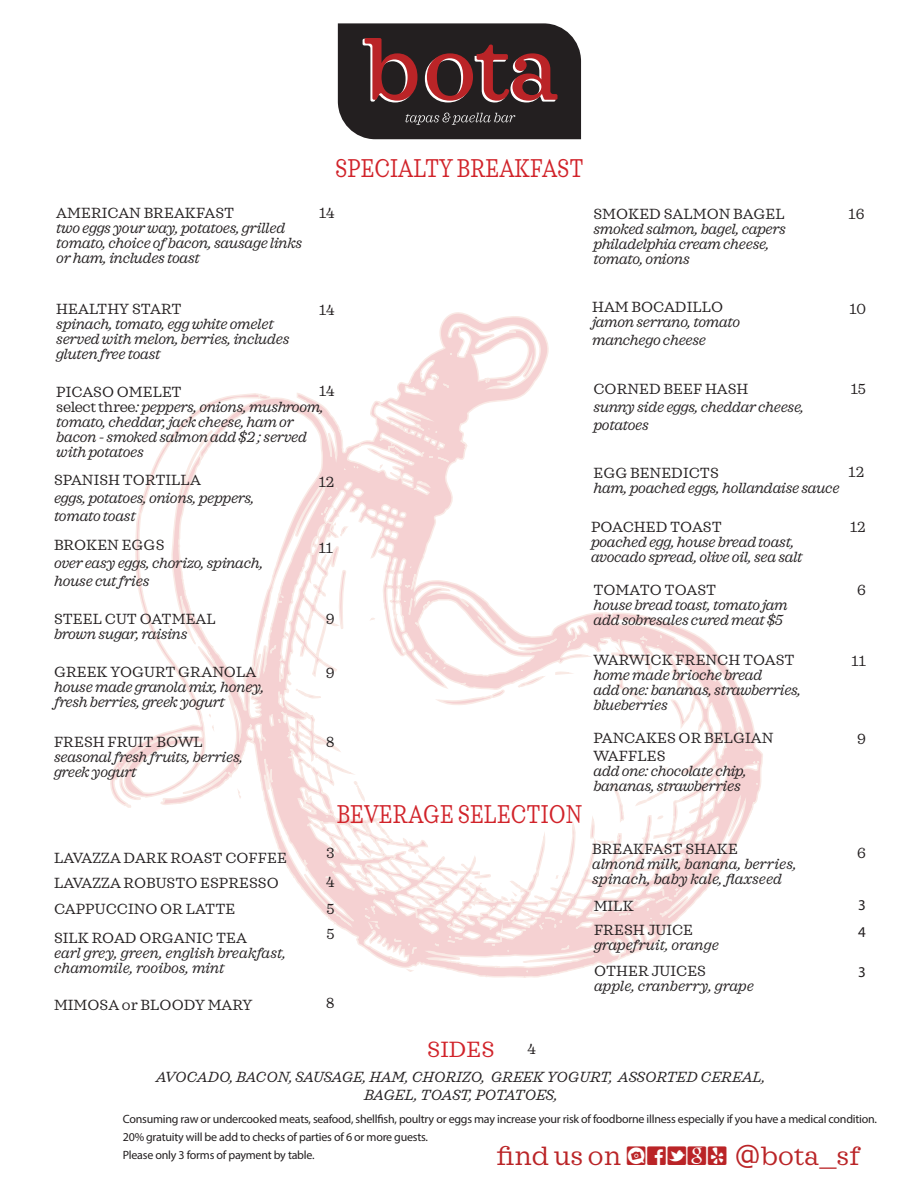
<style>
.page{position:relative;width:918px;height:1188px;background:#fff}
.page>*{position:absolute;margin:0;border:0;box-sizing:border-box;transform-origin:0 0}
.t1{font:27px "Sagona Book DEMO";color:#ba2427}
.t2{font:26.25px "Sagona Book DEMO";color:#d1232a;scale:.8 1}
.t3{font:22.5px "Sagona Book DEMO";color:#d1232a}
.t4{font:15px/15px "Sagona Book Italic DEMO";letter-spacing:-.02em;color:#231f20}
.t5{font:15px/15px "Sagona Book Italic DEMO";color:#231f20}
.t6{font:15px/18px "Sagona Book DEMO";color:#231f20}
.t7{font:15px "Myriad Pro";color:#231f20}
.t8{font:12px/18px "Myriad Pro";letter-spacing:-.02em;color:#231f20}
.s1{font-family:"Sagona Book DEMO"}
.s2{font-family:"Social Icons Pro Set 1 Rounded"}
.s3{font-family:"Verdana"}
</style>
<div class="page">
<svg style="left:338px;top:23px;width:243px;height:116px;background:#462e2f"></svg>
<svg style="left:110px;top:453px;width:50px;height:348px"></svg>
<svg style="left:118px;top:733px;width:42px;height:75px"></svg>
<svg style="left:160px;top:312px;width:603px;height:666px"></svg>
<svg style="left:357px;top:818px;width:37px;height:42px"></svg>
<svg style="left:417px;top:873px;width:78px;height:44px"></svg>
<svg style="left:305px;top:504px;width:46px;height:125px"></svg>
<p class="t2" style="left:335px;top:157px;width:312px">SPECIALTY BREAKFAST</p>
<p class="t4" style="left:56px;top:206px;width:247px"><span class="s1">AMERICAN BREAKFAST<br></span>two eggs your way, potatoes, grilled tomato, choice of bacon, sausage links or ham, includes toast</p>
<p class="t6" style="left:319px;top:204px;width:17px">14</p>
<p class="t4" style="left:56px;top:302px;width:235px"><span class="s1">HEALTHY START<br></span>spinach, tomato, egg white omelet served with melon, berries, includes gluten free toast</p>
<p class="t4" style="left:56px;top:385px;width:269px"><span class="s1">PICASO OMELET<br>select three</span>: peppers, onions, mushroom, tomato, cheddar, jack cheese, ham or bacon - smoked salmon add $2 ; served with potatoes</p>
<p class="t4" style="left:593px;top:381px;width:212px;line-height:18px"><span class="s1">CORNED BEEF HASH<br></span>sunny side eggs, cheddar cheese, potatoes</p>
<p class="t4" style="left:593px;top:207px;width:194px"><span class="s1">SMOKED SALMON BAGEL </span>smoked salmon, bagel, capers philadelphia cream cheese, tomato, onions</p>
<p class="t6" style="left:848px;top:206px;width:17px">16</p>
<p class="t4" style="left:592px;top:300px;width:150px"><span class="s1">HAM BOCADILLO </span>jamon serrano, tomato</p>
<p class="t4" style="left:592px;top:333px;width:115px">manchego cheese</p>
<p class="t6" style="left:850px;top:300px;width:18px">10</p>
<p class="t6" style="left:319px;top:302px;width:17px">14</p>
<p class="t6" style="left:319px;top:383px;width:17px">14</p>
<p class="t6" style="left:851px;top:381px;width:17px">15</p>
<p class="t4" style="left:54px;top:472px;width:202px;line-height:18px"><span class="s1">SPANISH TORTILLA<br></span>eggs, potatoes, onions, peppers, tomato toast</p>
<p class="t4" style="left:54px;top:537px;width:211px;line-height:18px"><span class="s1">BROKEN EGGS<br></span>over easy eggs, chorizo, spinach, house cut fries</p>
<p class="t4" style="left:54px;top:612px;width:163px"><span class="s1">STEEL CUT OATMEAL </span>brown sugar, raisins</p>
<p class="t4" style="left:54px;top:665px;width:212px"><span class="s1">GREEK YOGURT GRANOLA </span>house made granola mix, honey, fresh berries, greek yogurt</p>
<p class="t6" style="left:319px;top:473px;width:17px">12</p>
<p class="t6" style="left:319px;top:540px;width:16px">11</p>
<p class="t6" style="left:326px;top:610px;width:10px">9</p>
<p class="t6" style="left:326px;top:665px;width:10px">9</p>
<p class="t4" style="left:54px;top:735px;width:191px"><span class="s1">FRESH FRUIT BOWL </span>seasonal fresh fruits, berries, greek yogurt</p>
<p class="t6" style="left:326px;top:733px;width:10px">8</p>
<p class="t2" style="left:337px;top:802px;width:308px">BEVERAGE SELECTION</p>
<p class="t4" style="left:593px;top:467px;width:248px"><span class="s1">EGG BENEDICTS<br></span>ham, poached eggs, hollandaise sauce</p>
<p class="t6" style="left:849px;top:464px;width:17px">12</p>
<p class="t4" style="left:591px;top:520px;width:213px"><span class="s1">POACHED TOAST<br></span>poached egg, house bread toast, avocado spread, olive oil, sea salt</p>
<p class="t4" style="left:593px;top:583px;width:196px"><span class="s1">TOMATO TOAST<br></span>house bread toast, tomato jam add sobresales cured meat $5</p>
<p class="t4" style="left:593px;top:653px;width:209px"><span class="s1">WARWICK FRENCH TOAST </span>home made brioche bread<br>add one: bananas, strawberries, blueberries</p>
<p class="t6" style="left:593px;top:729px;width:182px">PANCAKES OR BELGIAN<br>WAFFLES</p>
<p class="t4" style="left:593px;top:764px;width:155px">add one: chocolate chip, bananas, strawberries</p>
<p class="t6" style="left:850px;top:518px;width:17px">12</p>
<p class="t6" style="left:857px;top:581px;width:10px">6</p>
<p class="t6" style="left:852px;top:653px;width:16px">11</p>
<p class="t6" style="left:857px;top:730px;width:10px">9</p>
<p class="t6" style="left:54px;top:849px;width:235px">LAVAZZA DARK ROAST COFFEE</p>
<p class="t6" style="left:54px;top:875px;width:226px">LAVAZZA ROBUSTO ESPRESSO</p>
<p class="t6" style="left:54px;top:900px;width:183px">CAPPUCCINO OR LATTE</p>
<p class="t5" style="left:54px;top:931px;width:234px"><span class="s1">SILK ROAD ORGANIC TEA<br></span>earl grey, green, english breakfast, chamomile, rooibos, mint</p>
<p class="t6" style="left:54px;top:997px;width:200px">MIMOSA or BLOODY MARY</p>
<p class="t6" style="left:327px;top:845px;width:10px">3</p>
<p class="t6" style="left:326px;top:873px;width:10px">4</p>
<p class="t6" style="left:327px;top:900px;width:10px">5</p>
<p class="t6" style="left:327px;top:926px;width:10px">5</p>
<p class="t6" style="left:326px;top:995px;width:10px">8</p>
<p class="t5" style="left:592px;top:842px;width:206px"><span class="s1">BREAKFAST SHAKE<br></span>almond milk, banana, berries, spinach, baby kale, flaxseed</p>
<p class="t5" style="left:594px;top:924px;width:126px"><span class="s1">FRESH JUICE </span>grapefruit, orange</p>
<p class="t5" style="left:594px;top:964px;width:161px"><span class="s1">OTHER JUICES<br></span>apple, cranberry, grape</p>
<p class="t6" style="left:857px;top:845px;width:10px">6</p>
<p class="t6" style="left:594px;top:897px;width:42px">MILK</p>
<p class="t7" style="left:858px;top:896px;width:9px">3</p>
<p class="t7" style="left:858px;top:923px;width:9px">4</p>
<p class="t7" style="left:858px;top:962px;width:9px">3</p>
<p class="t3" style="left:427px;top:1039px;width:69px">SIDES</p>
<p class="t5" style="left:156px;top:1069px;width:611px;line-height:18px;text-align:center">AVOCADO, BACON, SAUSAGE, HAM, CHORIZO, GREEK YOGURT, ASSORTED CEREAL,<br>BAGEL, TOAST, POTATOES,</p>
<p class="t6" style="left:527px;top:1040px;width:10px">4</p>
<p class="t8" style="left:123px;top:1110px;width:756px">Consuming raw or undercooked meats, seafood, shellfish, poultry or eggs may increase your risk of foodborne illness especially if you have a medical condition.<br>20% gratuity will be add to checks of parties of 6 or more guests.<br>Please only 3 forms of payment by table.</p>
<p class="t1" style="left:496px;top:1143px;width:365px">find us on <span class="s2">CfTgy</span> <span class="s3">@</span>bota<span class="s3">_</span>sf</p>
</div>
